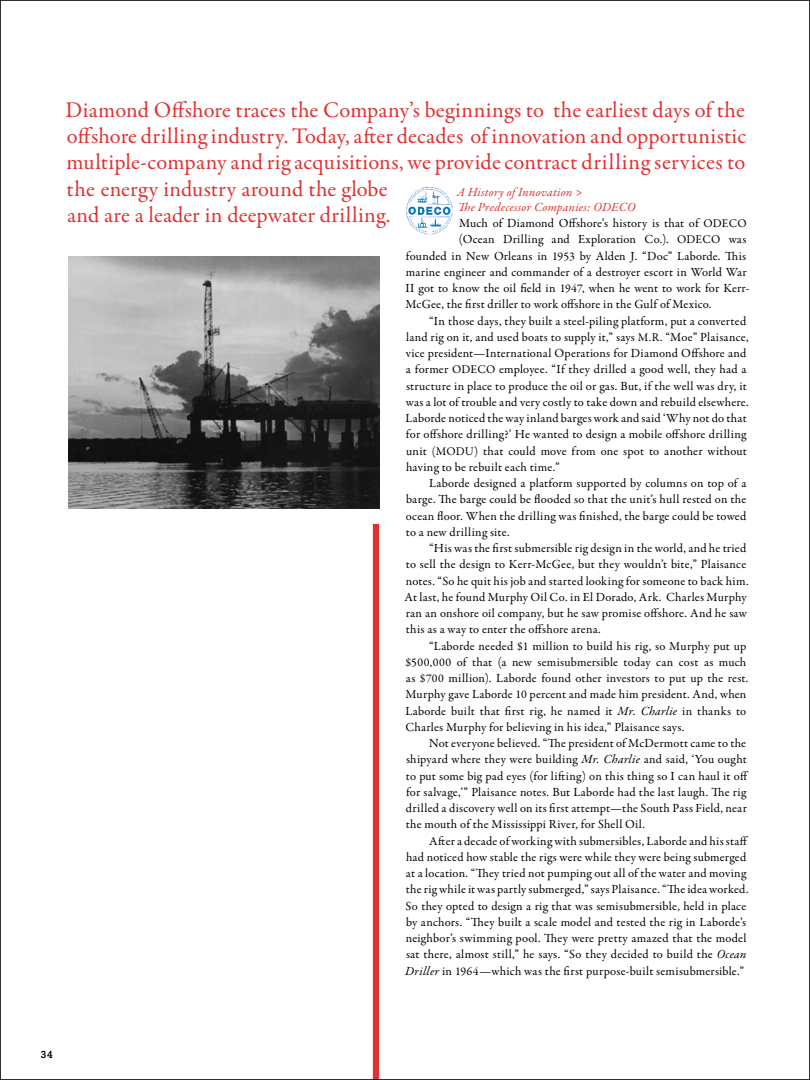
<style>
.page{position:relative;width:810px;height:1080px;background:#fff}
.page>*{position:absolute;margin:0;border:0;box-sizing:border-box;transform-origin:0 0}
.t1{font:22.5px/26.2px "Garamond Premr Pro";letter-spacing:.005em;color:#e03031}
.t2{font:12.5px/16.2px "Garamond Premr Pro";letter-spacing:.015em;color:#000}
.t3{font:italic 12.5px/15px "Garamond Premr Pro";letter-spacing:.02em;color:#e03031}
.t4{font:700 10px "Stymie BT";color:#000}
.s1{font-size:11.88px}
.s2{font-style:italic}
</style>
<div class="page">
<img style="left:68px;top:256px;width:311px;height:253px">
<img style="left:406px;top:187px;width:47px;height:47px">
<div style="left:373px;top:524px;width:6px;height:556px;background:#e03031"></div>
<svg style="left:809px;top:0;width:1px;height:1080px"></svg>
<p class="t1" style="left:66px;top:97px;width:682px">Diamond Offshore traces the Company’s beginnings to the earliest days of the offshore drilling industry. Today, after decades of innovation and opportunistic multiple-company and rig acquisitions, we provide contract drilling services to the energy industry around the globe<br>and are a leader in deepwater drilling.</p>
<p class="t3" style="left:457px;top:185px;width:180px">A History of Innovation &gt;<br>The Predecessor Companies: ODECO</p>
<p class="t2" style="left:459px;top:215px;width:289px">Much of Diamond Offshore’s history is that of <span class="s1">ODEC O</span></p>
<p class="t2" style="left:459px;top:232px;width:289px">(Ocean Drilling and Exploration Co.). <span class="s1">ODEC O</span> was</p>
<p class="t2" style="left:406px;top:248px;width:342px">founded in New Orleans in <span class="s1">1953</span> by Alden J. “Doc” Laborde. This</p>
<p class="t2" style="left:406px;top:264px;width:343px">marine engineer and commander of a destroyer escort in World War</p>
<p class="t2" style="left:406px;top:280px;width:345px">II got to know the oil field in <span class="s1">1947</span>, when he went to work for Kerr-</p>
<p class="t2" style="left:406px;top:297px;width:308px">McGee, the first driller to work offshore in the Gulf of Mexico.</p>
<p class="t2" style="left:429px;top:313px;width:319px">“In those days, they built a steel-piling platform, put a converted</p>
<p class="t2" style="left:406px;top:329px;width:344px">land rig on it, and used boats to supply it,” says <span class="s1">M.R.</span> “Moe” Plaisance,</p>
<p class="t2" style="left:406px;top:345px;width:342px">vice president—International Operations for Diamond Offshore and</p>
<p class="t2" style="left:406px;top:362px;width:342px">a former <span class="s1">ODEC O</span> employee. “If they drilled a good well, they had a</p>
<p class="t2" style="left:406px;top:378px;width:342px">structure in place to produce the oil or gas. But, if the well was dry, it</p>
<p class="t2" style="left:406px;top:394px;width:344px">was a lot of trouble and very costly to take down and rebuild elsewhere.</p>
<p class="t2" style="left:405px;top:410px;width:343px">Laborde noticed the way inland barges work and said ‘Why not do that</p>
<p class="t2" style="left:406px;top:427px;width:342px">for offshore drilling?’ He wanted to design a mobile offshore drilling</p>
<p class="t2" style="left:406px;top:443px;width:342px">unit <span class="s1">(MODU)</span> that could move from one spot to another without</p>
<p class="t2" style="left:406px;top:459px;width:155px">having to be rebuilt each time.”</p>
<p class="t2" style="left:405px;top:475px;width:17px">L</p>
<p class="t2" style="left:406px;top:475px;width:342px;text-align:justify;text-indent:31px">aborde designed a platform supported by columns on top of a barge. The barge could be flooded so that the unit’s hull rested on the ocean floor. When the drilling was finished, the barge could be towed to a new drilling site.</p>
<p class="t2" style="left:404px;top:540px;width:346px;text-indent:25px">“His was the first submersible rig design in the world, and he tried to sell the design to Kerr-McGee, but they wouldn’t bite,” Plaisance notes. “So he quit his job and started looking for someone to back him.<br>At last, he found Murphy Oil Co. in El Dorado, Ark. Charles Murphy ran an onshore oil company, but he saw promise offshore. And he saw this as a way to enter the offshore arena.</p>
<p class="t2" style="left:405px;top:638px;width:345px;text-indent:24px">“Laborde needed <span class="s1">$1</span> million to build his rig, so Murphy put up <span class="s1">$500,000</span> of that (a new semisubmersible today can cost as much as <span class="s1">$700</span> million). Laborde found other investors to put up the rest.<br>Murphy gave Laborde <span class="s1">10</span> percent and made him president. And, when Laborde built that first rig, he named it <span class="s2">Mr. Charlie</span> in thanks to Charles Murphy for believing in his idea,” Plaisance says.<br>N</p>
<p class="t2" style="left:406px;top:735px;width:344px;text-indent:33px">ot everyone believed. “The president of McDermott came to the shipyard where they were building <span class="s2">Mr. Charlie</span> and said, ‘You ought to put some big pad eyes (for lifting) on this thing so I can haul it off for salvage,’” Plaisance notes. But Laborde had the last laugh. The rig drilled a discovery well on its first attempt—the South Pass Field, near the mouth of the Mississippi River, for Shell Oil.</p>
<p class="t2" style="left:405px;top:833px;width:345px;text-indent:24px">After a decade of working with submersibles, Laborde and his staff had noticed how stable the rigs were while they were being submerged at a location. “They tried not pumping out all of the water and moving the rig while it was partly submerged,” says Plaisance. “The idea worked.<br>So they opted to design a rig that was semisubmersible, held in place by anchors. “They built a scale model and tested the rig in Laborde’s neighbor’s swimming pool. They were pretty amazed that the model sat there, almost still,” he says. “So they decided to build the <span class="s2">Ocean Driller</span> in <span class="s1">1964</span>—which was the first purpose-built semisubmersible.”</p>
<p class="t4" style="left:41px;top:1048px;width:7px">34</p>
</div>
